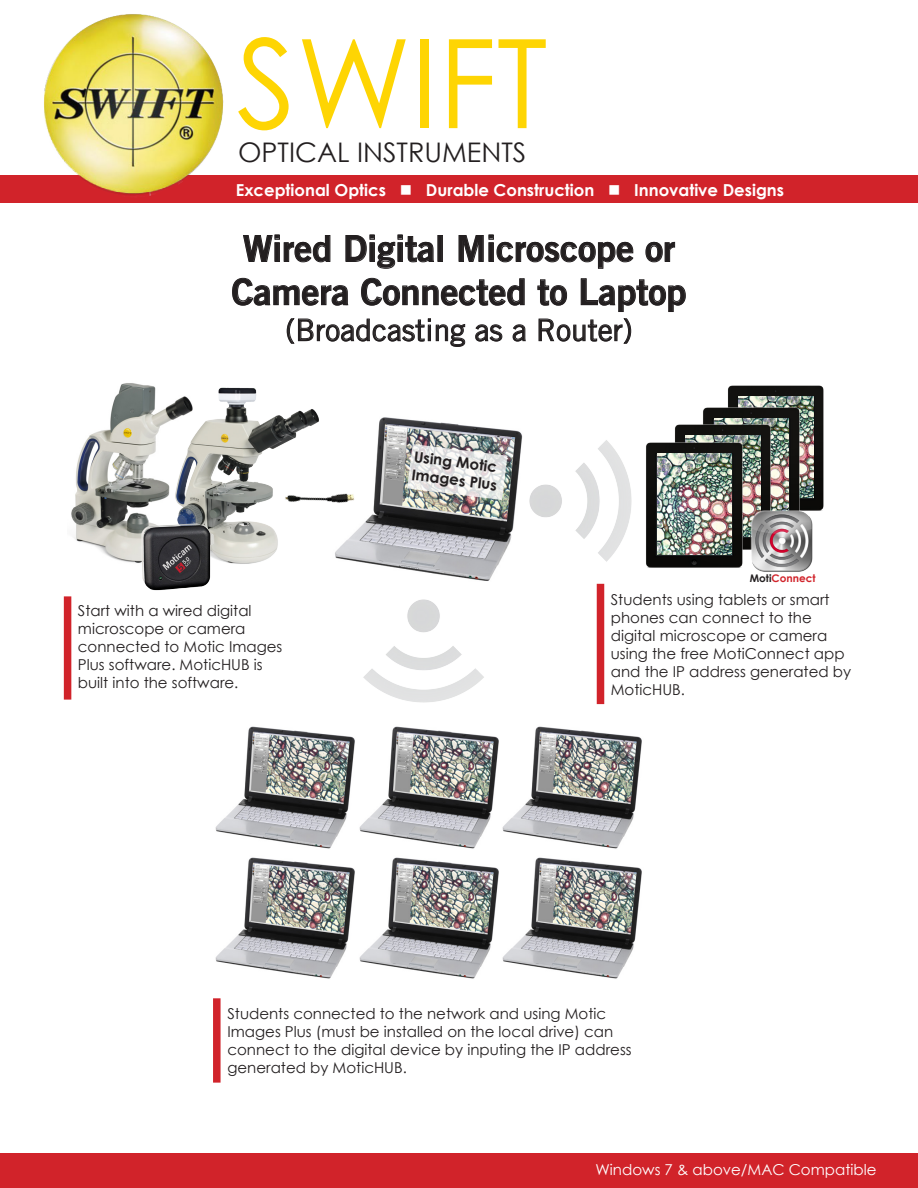
<style>
.page{position:relative;width:918px;height:1188px;background:#fff}
.page>*{position:absolute;margin:0;border:0;box-sizing:border-box;transform-origin:0 0}
.t1{font:123.6px "Century Gothic";color:#fed503}
.t2{font:36px "Trade Gothic LT Bold Two";color:#231f20}
.t3{font:30px "Trade Gothic LT";color:#231f20}
.t4{font:27px "Century Gothic";color:#231f20}
.t5{font:700 16.5px "Century Gothic";color:#fff}
.t6{font:15px/18px "Century Gothic";color:#231f20}
.t7{font:15px "Century Gothic";color:#fff}
.t8{font:700 15px/18px "Century Gothic";color:#231f20}
.t9{font:700 10.5px "Century Gothic";color:#d1232a}
.s1{color:#231f20}
</style>
<div class="page">
<div style="left:0;top:176px;width:918px;height:27px;background:#d1232a"></div>
<img style="left:33px;top:14px;width:203px;height:182px">
<svg style="left:243px;top:235px;width:88px;height:28px"></svg>
<svg style="left:345px;top:235px;width:89px;height:34px"></svg>
<svg style="left:458px;top:235px;width:176px;height:34px"></svg>
<svg style="left:645px;top:242px;width:30px;height:21px"></svg>
<svg style="left:232px;top:278px;width:116px;height:28px"></svg>
<svg style="left:361px;top:278px;width:164px;height:28px"></svg>
<svg style="left:537px;top:279px;width:30px;height:27px"></svg>
<svg style="left:581px;top:278px;width:105px;height:34px"></svg>
<svg style="left:287px;top:318px;width:178px;height:29px"></svg>
<svg style="left:475px;top:324px;width:28px;height:18px"></svg>
<svg style="left:512px;top:324px;width:14px;height:18px"></svg>
<svg style="left:538px;top:318px;width:93px;height:26px"></svg>
<div style="left:0;top:1154px;width:918px;height:34px;background:#d1232a"></div>
<div style="left:213px;top:998px;width:8px;height:85px;background:#d1232a"></div>
<img style="left:71px;top:383px;width:95px;height:180px">
<img style="left:728px;top:385px;width:96px;height:126px">
<img style="left:739px;top:396px;width:74px;height:101px">
<img style="left:703px;top:401px;width:103px;height:107px">
<img style="left:714px;top:418px;width:75px;height:90px">
<img style="left:675px;top:419px;width:103px;height:89px">
<img style="left:685px;top:436px;width:75px;height:72px">
<img style="left:646px;top:437px;width:103px;height:131px">
<img style="left:657px;top:454px;width:75px;height:101px">
<img style="left:335px;top:417px;width:188px;height:164px">
<img style="left:407px;top:444px;width:100px;height:56px">
<img style="left:166px;top:387px;width:153px;height:177px">
<img style="left:135px;top:521px;width:85px;height:70px">
<img style="left:529px;top:440px;width:103px;height:122px">
<img style="left:278px;top:455px;width:87px;height:87px">
<img style="left:363px;top:599px;width:121px;height:104px">
<img style="left:215px;top:726px;width:427px;height:253px">
<img style="left:746px;top:508px;width:74px;height:64px">
<div style="left:597px;top:584px;width:7px;height:120px;background:#d1232a"></div>
<div style="left:64px;top:596px;width:7px;height:104px;background:#d1232a"></div>
<p class="t1" style="left:237px;top:-3px;width:313px">SWIFT</p>
<p class="t4" style="left:238px;top:133px;width:290px">OPTICAL INSTRUMENTS</p>
<p class="t5" style="left:236px;top:177px;width:550px">Exceptional Optics ■ Durable Construction ■ Innovative Designs</p>
<p class="t2" style="left:243px;top:226px;width:434px">Wired Digital Microscope or</p>
<p class="t2" style="left:232px;top:270px;width:456px">Camera Connected to Laptop</p>
<p class="t3" style="left:285px;top:312px;width:349px">(Broadcasting as a Router)</p>
<p class="t6" style="left:78px;top:602px;width:206px">Start with a wired digital microscope or camera connected to Motic Images<br>Plus software. MoticHUB is built into the software.</p>
<p class="t8" style="left:415px;top:447px;width:87px;rotate:7deg">Using Motic<br>Images Plus</p>
<p class="t9" style="left:750px;top:570px;width:67px"><span class="s1">Moti</span>Connect</p>
<p class="t6" style="left:611px;top:591px;width:242px">Students using tablets or smart phones can connect to the digital microscope or camera using the free MotiConnect app and the IP address generated by<br>MoticHUB.</p>
<p class="t6" style="left:227px;top:1005px;width:406px">Students connected to the network and using Motic Images Plus (must be installed on the local drive) can connect to the digital device by inputing the IP address generated by MoticHUB.</p>
<p class="t7" style="left:596px;top:1159px;width:282px">Windows 7 &amp; above/MAC Compatible</p>
</div>
